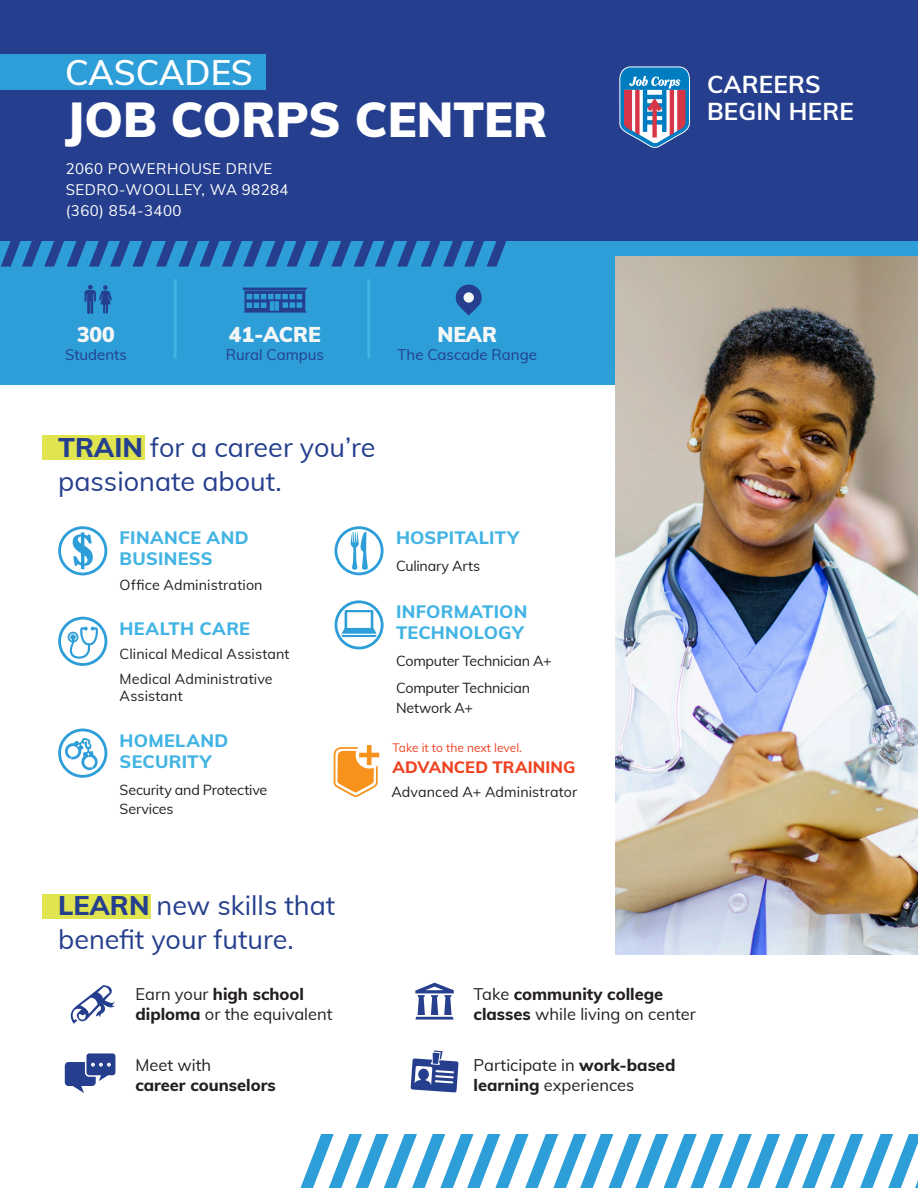
<style>
.page{position:relative;width:918px;height:1188px;background:#fff}
.page>*{position:absolute;margin:0;border:0;box-sizing:border-box;transform-origin:0 0}
.t1{font:900 48px "Muli";color:#fff}
.centerName{font:600 34.65px "Muli";letter-spacing:-.005em;color:#fff}
.subhead{font:27px "Muli";color:#253f8e}
.t2{font:700 24.45px/27.2px "Muli";letter-spacing:.01em;color:#fff}
.whiteStatLabels{font:900 21px "Muli";color:#f5f7f7}
.Pathway_header{font:800 18px/21px "Muli";letter-spacing:.015em;color:#42b4e4}
.newSkilsDescriptor{font:16.5px/19.8px "Muli";color:#231f20}
.newSkilsDescriptor-2{font:800 16.5px/19.8px "Muli";color:#231f20}
.t3{font:800 16.5px "Muli";letter-spacing:.005em;color:#ef4222}
.address{font:15px/21px "Muli";letter-spacing:.03em;color:#fff}
.whiteStatDescriptor{font:15px "Muli";color:#253f8e}
.trade_names{font:14.25px/17.1px "Muli";letter-spacing:.005em;color:#231f20}
.trade_names-2{font:14.25px/19.5px "Muli";letter-spacing:-.015em;color:#231f20}
.t4{font:12px "Muli";color:#ef4222}
.s1{font-weight:800}
.s2{font-weight:400}
</style>
<div class="page">
<div style="left:42px;top:435px;width:102px;height:25px;background:#e0e44f"></div>
<div style="left:0;top:212px;width:918px;height:172px;background:#2d9ed8"></div>
<div style="left:0;top:0;width:918px;height:240px;background:#253f8e"></div>
<img style="left:616px;top:256px;width:302px;height:699px">
<svg style="left:71px;top:985px;width:44px;height:39px"></svg>
<svg style="left:415px;top:983px;width:39px;height:37px"></svg>
<svg style="left:65px;top:1053px;width:51px;height:40px"></svg>
<svg style="left:411px;top:1050px;width:48px;height:43px"></svg>
<svg style="left:85px;top:285px;width:27px;height:29px"></svg>
<svg style="left:243px;top:288px;width:64px;height:25px"></svg>
<svg style="left:456px;top:285px;width:26px;height:31px"></svg>
<div style="left:464px;top:292px;width:10px;height:11px;background:#f5f7f7;border-radius:50%"></div>
<hr style="left:174px;top:279px;width:3px;height:79px;background:#42b4e4">
<hr style="left:367px;top:279px;width:3px;height:79px;background:#42b4e4">
<div style="left:0;top:54px;width:266px;height:36px;background:#2d9ed8"></div>
<svg style="left:0;top:240px;width:518px;height:27px"></svg>
<svg style="left:300px;top:1134px;width:618px;height:54px"></svg>
<div style="left:42px;top:894px;width:109px;height:25px;background:#e0e44f"></div>
<svg style="left:334px;top:745px;width:45px;height:52px"></svg>
<svg style="left:335px;top:526px;width:49px;height:49px"></svg>
<svg style="left:58px;top:729px;width:49px;height:49px"></svg>
<svg style="left:58px;top:617px;width:49px;height:49px"></svg>
<svg style="left:58px;top:526px;width:49px;height:49px"></svg>
<svg style="left:619px;top:66px;width:71px;height:82px;background:#7285af"></svg>
<svg style="left:335px;top:600px;width:49px;height:49px"></svg>
<p class="centerName" style="left:65px;top:47px;width:189px">CASCADES</p>
<p class="t1" style="left:65px;top:85px;width:484px">JOB CORPS CENTER</p>
<p class="address" style="left:66px;top:157px;width:224px">2060 POWERHOUSE DRIVE<br>SEDRO-WOOLLEY, WA 98284</p>
<p class="address" style="left:66px;top:199px;width:117px">(360) 854-3400</p>
<p class="t2" style="left:707px;top:69px;width:148px">CAREERS<br>BEGIN HERE</p>
<p class="whiteStatLabels" style="left:77px;top:319px;width:39px">300</p>
<p class="whiteStatDescriptor" style="left:65px;top:343px;width:63px">Students</p>
<p class="whiteStatLabels" style="left:229px;top:319px;width:94px">41-ACRE</p>
<p class="whiteStatDescriptor" style="left:226px;top:343px;width:100px">Rural Campus</p>
<p class="whiteStatLabels" style="left:437px;top:319px;width:61px">NEAR</p>
<p class="whiteStatDescriptor" style="left:398px;top:343px;width:141px">The Cascade Range</p>
<p class="subhead" style="left:58px;top:427px;width:319px"><span class="s1">TRAIN</span> for a career you’re</p>
<p class="subhead" style="left:58px;top:461px;width:225px">passionate about.</p>
<p class="Pathway_header" style="left:120px;top:527px;width:130px">FINANCE AND<br>BUSINESS</p>
<p class="trade_names" style="left:120px;top:576px;width:144px">Office Administration</p>
<p class="Pathway_header" style="left:120px;top:617px;width:132px">HEALTH CARE</p>
<p class="trade_names" style="left:120px;top:645px;width:171px">Clinical Medical Assistant</p>
<p class="trade_names" style="left:120px;top:670px;width:155px">Medical Administrative<br>Assistant</p>
<p class="Pathway_header" style="left:120px;top:729px;width:110px">HOMELAND<br>SECURITY</p>
<p class="trade_names-2" style="left:120px;top:779px;width:149px">Security and Protective<br>Services</p>
<p class="Pathway_header" style="left:396px;top:527px;width:125px">HOSPITALITY</p>
<p class="trade_names-2" style="left:396px;top:556px;width:86px">Culinary Arts</p>
<p class="Pathway_header" style="left:396px;top:600px;width:133px">INFORMATION<br>TECHNOLOGY</p>
<p class="trade_names-2" style="left:396px;top:651px;width:157px">Computer Technician A+</p>
<p class="trade_names-2" style="left:396px;top:678px;width:136px">Computer Technician<br>Network A+</p>
<p class="t4" style="left:393px;top:739px;width:131px">Take it to the next level.</p>
<p class="t3" style="left:393px;top:755px;width:184px">ADVANCED TRAINING</p>
<p class="trade_names" style="left:391px;top:783px;width:187px">Advanced A+ Administrator</p>
<p class="subhead" style="left:58px;top:886px;width:279px"><span class="s1">LEARN</span> new skills that</p>
<p class="subhead" style="left:58px;top:920px;width:237px">benefit your future.</p>
<p class="newSkilsDescriptor-2" style="left:135px;top:984px;width:170px"><span class="s2">Earn your</span> high school</p>
<p class="newSkilsDescriptor" style="left:135px;top:1003px;width:199px"><span class="s1">diploma</span> or the equivalent</p>
<p class="newSkilsDescriptor-2" style="left:135px;top:1054px;width:142px"><span class="s2">Meet with<br></span>career counselors</p>
<p class="newSkilsDescriptor" style="left:474px;top:984px;width:224px">Take <span class="s1">community college classes</span> while living on center</p>
<p class="newSkilsDescriptor" style="left:474px;top:1054px;width:203px">Participate in <span class="s1">work-based learning</span> experiences</p>
</div>
